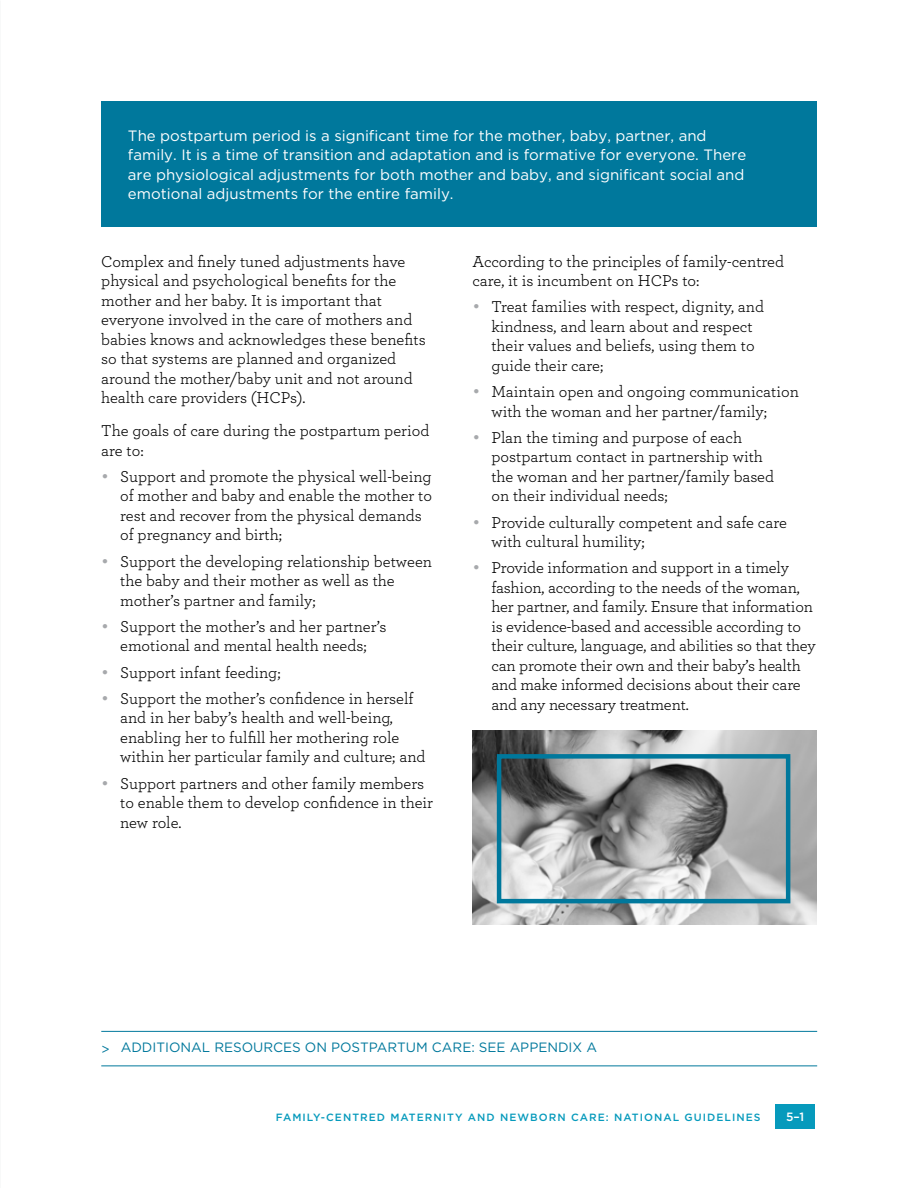
<style>
.page{position:relative;width:918px;height:1188px;background:#fff}
.page>*{position:absolute;margin:0;border:0;box-sizing:border-box;transform-origin:0 0}
.t1{font:16.5px/19.5px "Archer";color:#000}
.t2{font:15px/19.5px "Gotham HTF";color:#fff}
.t3{font:13.5px "Gotham";color:#00789c}
.t4{font:500 12px "Gotham";color:#fff}
.t5{font:500 10.5px "Gotham";letter-spacing:.1em;color:#069abc}
.s1{font-family:"Gotham HTF";color:#a7a9ac}
</style>
<div class="page">
<div style="left:776px;top:1105px;width:39px;height:24px;background:#069abc"></div>
<img style="left:473px;top:730px;width:344px;height:195px">
<div style="left:497px;top:754px;width:293px;height:149px;border:4px solid #00789c"></div>
<hr style="left:101px;top:1031px;width:716px;height:1px;background:#00789c">
<hr style="left:101px;top:1066px;width:716px;height:1px;background:#00789c">
<div style="left:101px;top:101px;width:716px;height:125px;background:#00789c"></div>
<p class="t2" style="left:128px;top:126px;width:620px">The postpartum period is a significant time for the mother, baby, partner, and family. It is a time of transition and adaptation and is formative for everyone. There are physiological adjustments for both mother and baby, and significant social and emotional adjustments for the entire family.</p>
<p class="t1" style="left:101px;top:251px;width:326px">Complex and finely tuned adjustments have physical and psychological benefits for the mother and her baby. It is important that everyone involved in the care of mothers and babies knows and acknowledges these benefits so that systems are planned and organized around the mother/baby unit and not around health care providers (HCPs).</p>
<p class="t1" style="left:101px;top:420px;width:330px">The goals of care during the postpartum period are to:</p>
<p class="t1" style="left:120px;top:466px;width:313px;text-indent:-19px"><span class="s1">•</span> Support and promote the physical well-being of mother and baby and enable the mother to rest and recover from the physical demands of pregnancy and birth;</p>
<p class="t1" style="left:120px;top:551px;width:313px;text-indent:-19px"><span class="s1">•</span> Support the developing relationship between the baby and their mother as well as the mother’s partner and family;</p>
<p class="t1" style="left:101px;top:616px;width:287px;text-align:center"><span class="s1">•</span> Support the mother’s and her partner’s emotional and mental health needs;</p>
<p class="t1" style="left:101px;top:662px;width:181px"><span class="s1">•</span> Support infant feeding;</p>
<p class="t1" style="left:120px;top:688px;width:307px;text-indent:-19px"><span class="s1">•</span> Support the mother’s confidence in herself and in her baby’s health and well-being, enabling her to fulfill her mothering role within her particular family and culture; and</p>
<p class="t1" style="left:120px;top:773px;width:315px;text-indent:-19px"><span class="s1">•</span> Support partners and other family members to enable them to develop confidence in their new role.</p>
<p class="t1" style="left:473px;top:251px;width:313px">According to the principles of family-centred care, it is incumbent on HCPs to:</p>
<p class="t1" style="left:491px;top:296px;width:274px;text-indent:-19px"><span class="s1">•</span> Treat families with respect, dignity, and kindness, and learn about and respect their values and beliefs, using them to guide their care;</p>
<p class="t1" style="left:491px;top:381px;width:309px;text-indent:-19px"><span class="s1">•</span> Maintain open and ongoing communication with the woman and her partner/family;</p>
<p class="t1" style="left:491px;top:427px;width:284px;text-indent:-19px"><span class="s1">•</span> Plan the timing and purpose of each postpartum contact in partnership with the woman and her partner/family based on their individual needs;</p>
<p class="t1" style="left:491px;top:512px;width:297px;text-indent:-19px"><span class="s1">•</span> Provide culturally competent and safe care with cultural humility;</p>
<p class="t1" style="left:491px;top:557px;width:326px;text-indent:-19px"><span class="s1">•</span> Provide information and support in a timely fashion, according to the needs of the woman, her partner, and family. Ensure that information is evidence-based and accessible according to their culture, language, and abilities so that they can promote their own and their baby’s health and make informed decisions about their care and any necessary treatment.</p>
<p class="t3" style="left:101px;top:1040px;width:497px">&gt; ADDITIONAL RESOURCES ON POSTPARTUM CARE: SEE APPENDIX A</p>
<p class="t5" style="left:276px;top:1112px;width:486px">FAMILY-CENTRED MATERNITY AND NEWBORN CARE: NATIONAL GUIDELINES</p>
<p class="t4" style="left:786px;top:1110px;width:20px">5–1</p>
</div>
